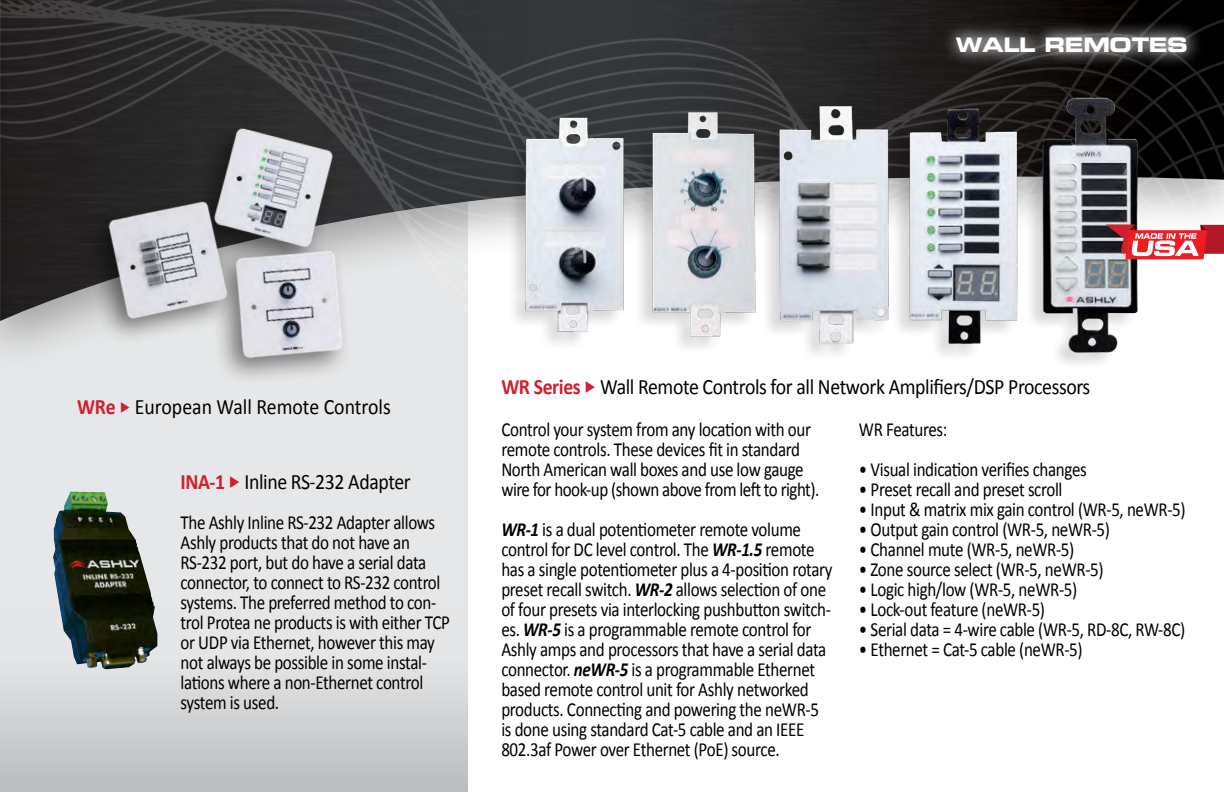
<style>
.page{position:relative;width:1224px;height:792px;background:#fff}
.page>*{position:absolute;margin:0;border:0;box-sizing:border-box;transform-origin:0 0}
.t1{font:22px "Calibri";letter-spacing:-.02em;color:#000;scale:.9 1}
.t2{font:22px "Calibri";color:#000;scale:.9 1}
.body_copy{font:20px/20px "Calibri";letter-spacing:-.02em;color:#000;scale:.85 1}
.t3{font:20px "Eurostile Bold Extended Two";letter-spacing:-.02em;color:#fff}
.s1{font-weight:700;color:#d0202e}
.s2{color:#d0202e}
.s3{font-weight:700;font-style:italic}
</style>
<div class="page">
<div style="left:0;top:0;width:468px;height:792px;background:#e6e7e8"></div>
<div style="left:0;top:605px;width:468px;height:187px;background:linear-gradient(to bottom,#eeefef,#bcbec0)"></div>
<img style="left:0;top:0;width:1224px;height:350px">
<img style="left:53px;top:492px;width:104px;height:178px">
<div style="left:506px;top:116px;width:118px;height:234px;background:#000;opacity:.15"></div>
<img style="left:515px;top:110px;width:120px;height:230px">
<div style="left:633px;top:111px;width:123px;height:245px;background:#000;opacity:.15"></div>
<img style="left:643px;top:105px;width:117px;height:243px">
<div style="left:760px;top:105px;width:130px;height:257px;background:#000;opacity:.15"></div>
<img style="left:767px;top:97px;width:134px;height:255px">
<div style="left:890px;top:108px;width:128px;height:255px;background:#000;opacity:.15"></div>
<img style="left:897px;top:100px;width:126px;height:254px">
<div style="left:1023px;top:96px;width:115px;height:275px;background:#000;opacity:.15"></div>
<img style="left:1033px;top:88px;width:117px;height:276px">
<img style="left:84px;top:115px;width:308px;height:263px">
<div style="left:939px;top:19px;width:265px;height:51px;background:#fff;opacity:.75"></div>
<svg style="left:1106px;top:225px;width:118px;height:34px"></svg>
<p class="t3" style="left:956px;top:30px;width:234px">WALL REMOTES</p>
<p class="t2" style="left:77px;top:392px;width:350px"><span class="s1">WRe</span> <span class="s2">◆</span> European Wall Remote Controls</p>
<p class="t1" style="left:181px;top:468px;width:257px"><span class="s1">INA-1</span> <span class="s2">◆</span> Inline RS-232 Adapter</p>
<p class="body_copy" style="left:181px;top:513px;width:318px">The Ashly Inline RS-232 Adapter allows Ashly products that do not have an RS-232 port, but do have a serial data connector, to connect to RS-232 control systems. The preferred method to con&shy;trol Protea ne products is with either TCP or UDP via Ethernet, however this may not always be possible in some instal&shy;lations where a non-Ethernet control system is used.</p>
<p class="t1" style="left:501px;top:373px;width:656px"><span class="s1">WR Series</span> <span class="s2">◆</span> Wall Remote Controls for all Network Amplifiers/DSP Processors</p>
<p class="body_copy" style="left:501px;top:419px;width:376px">Control your system from any location with our remote controls. These devices fit in standard North American wall boxes and use low gauge wire for hook-up (shown above from left to right).</p>
<p class="body_copy" style="left:501px;top:519px;width:391px"><span class="s3">WR-1</span> is a dual potentiometer remote volume control for DC level control. The <span class="s3">WR-1.5</span> remote has a single potentiometer plus a 4-position rotary preset recall switch. <span class="s3">WR-2</span> allows selection of one of four presets via interlocking pushbutton switch&shy;es. <span class="s3">WR-5</span> is a programmable remote control for Ashly amps and processors that have a serial data connector. <span class="s3">neWR-5</span> is a programmable Ethernet based remote control unit for Ashly networked products. Connecting and powering the neWR-5 is done using standard Cat-5 cable and an IEEE 802.3af Power over Ethernet (PoE) source.</p>
<p class="body_copy" style="left:859px;top:419px;width:106px">WR Features:</p>
<p class="body_copy" style="left:859px;top:459px;width:270px">• Visual indication verifies changes</p>
<p class="body_copy" style="left:859px;top:479px;width:241px">• Preset recall and preset scroll</p>
<p class="body_copy" style="left:859px;top:499px;width:386px">• Input &amp; matrix mix gain control (WR-5, neWR-5)</p>
<p class="body_copy" style="left:859px;top:519px;width:297px">• Output gain control (WR-5, neWR-5)</p>
<p class="body_copy" style="left:859px;top:539px;width:255px">• Channel mute (WR-5, neWR-5)</p>
<p class="body_copy" style="left:859px;top:559px;width:289px">• Zone source select (WR-5, neWR-5)</p>
<p class="body_copy" style="left:859px;top:579px;width:258px">• Logic high/low (WR-5, neWR-5)</p>
<p class="body_copy" style="left:859px;top:599px;width:220px">• Lock-out feature (neWR-5)</p>
<p class="body_copy" style="left:859px;top:619px;width:385px">• Serial data = 4-wire cable (WR-5, RD-8C, RW-8C)</p>
<p class="body_copy" style="left:859px;top:639px;width:265px">• Ethernet = Cat-5 cable (neWR-5)</p>
</div>
